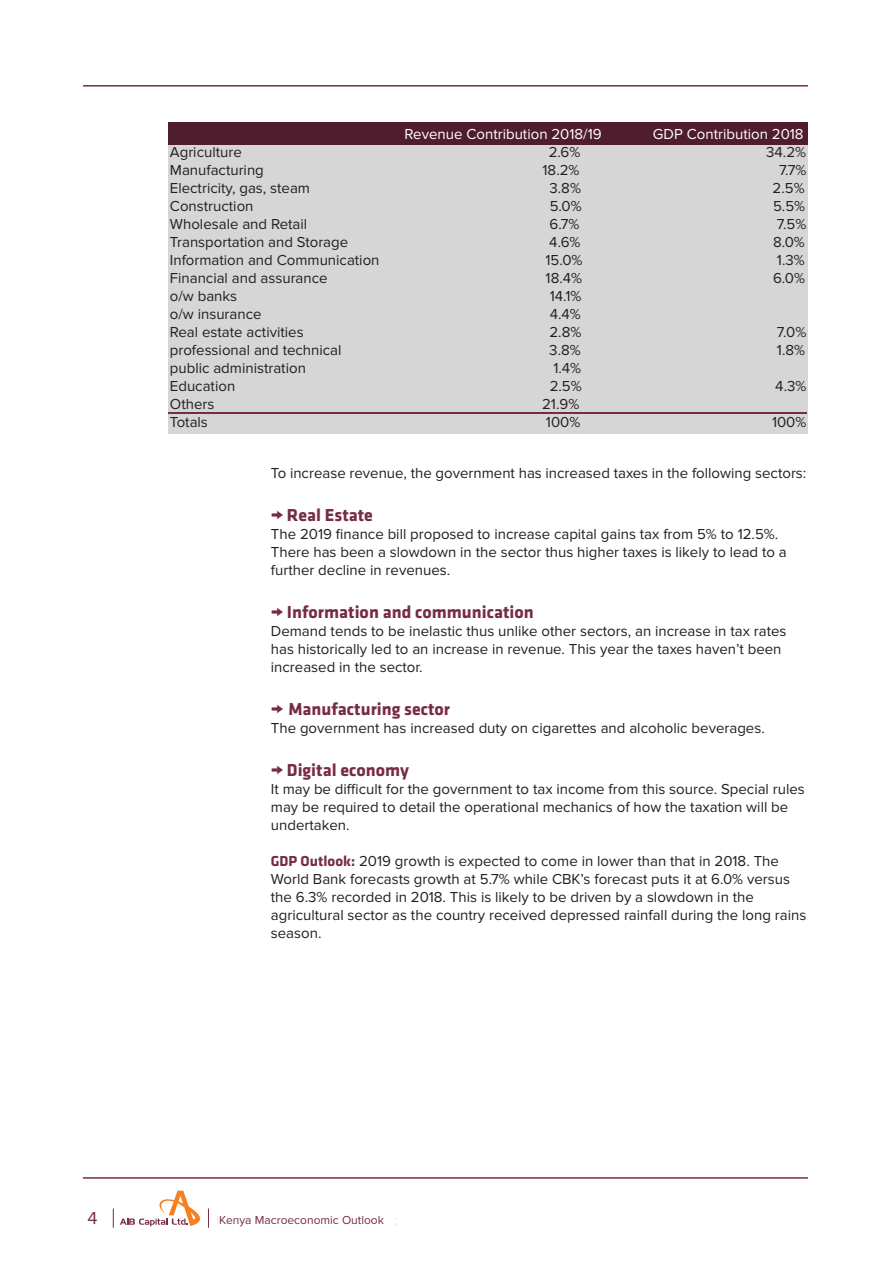
<style>
.page{position:relative;width:893px;height:1263px;background:#fff}
.page>*{position:absolute;margin:0;border:0;box-sizing:border-box;transform-origin:0 0}
.Tabs{font:700 18px "Klavika";color:#762c47}
.t1{font:18px "Proxima Nova";color:#762c47}
.Tabs-2{font:15px "Proxima Nova";color:#231f20}
.Tabs-3{font:15px "Proxima Nova";color:#fff}
.t2{font:700 13.5px "Proxima Nova";color:#762c47}
.Tabs-4{font:12px "Proxima Nova";color:#762c47}
.s1{font-family:"Proxima Nova";font-size:21px}
.s2{font-family:"Klavika";font-weight:700;color:#762c47}
</style>
<div class="page">
<hr style="left:83px;top:1177px;width:725px;height:2px;background:#762c47">
<hr style="left:83px;top:85px;width:725px;height:2px;background:#762c47">
<svg style="left:113px;top:1208px;width:1px;height:20px"></svg>
<svg style="left:120px;top:1191px;width:89px;height:37px"></svg>
<div style="left:168px;top:123px;width:640px;height:23px;background:#501d2f"></div>
<div style="left:168px;top:146px;width:640px;height:60px;background:#d6d6d6"></div>
<div style="left:168px;top:206px;width:640px;height:60px;background:#d6d6d6"></div>
<div style="left:168px;top:266px;width:640px;height:60px;background:#d6d6d6"></div>
<div style="left:168px;top:326px;width:640px;height:60px;background:#d6d6d6"></div>
<div style="left:168px;top:386px;width:640px;height:48px;background:#d6d6d6"></div>
<hr style="left:168px;top:412px;width:638px;height:2px;background:#762c47">
<p class="Tabs-3" style="left:405px;top:125px;width:199px">Revenue Contribution 2018/19</p>
<p class="Tabs-3" style="left:653px;top:125px;width:152px">GDP Contribution 2018</p>
<p class="Tabs-2" style="left:170px;top:143px;width:73px">Agriculture</p>
<p class="Tabs-2" style="left:549px;top:143px;width:33px">2.6%</p>
<p class="Tabs-2" style="left:766px;top:143px;width:41px">34.2%</p>
<p class="Tabs-2" style="left:170px;top:161px;width:96px">Manufacturing</p>
<p class="Tabs-2" style="left:543px;top:161px;width:39px">18.2%</p>
<p class="Tabs-2" style="left:779px;top:161px;width:29px">7.7%</p>
<p class="Tabs-2" style="left:170px;top:179px;width:142px">Electricity, gas, steam</p>
<p class="Tabs-2" style="left:549px;top:179px;width:33px">3.8%</p>
<p class="Tabs-2" style="left:772px;top:179px;width:34px">2.5%</p>
<p class="Tabs-2" style="left:170px;top:197px;width:85px">Construction</p>
<p class="Tabs-2" style="left:550px;top:197px;width:33px">5.0%</p>
<p class="Tabs-2" style="left:773px;top:197px;width:34px">5.5%</p>
<p class="Tabs-2" style="left:170px;top:215px;width:139px">Wholesale and Retail</p>
<p class="Tabs-2" style="left:549px;top:215px;width:32px">6.7%</p>
<p class="Tabs-2" style="left:777px;top:215px;width:31px">7.5%</p>
<p class="Tabs-2" style="left:170px;top:233px;width:180px">Transportation and Storage</p>
<p class="Tabs-2" style="left:549px;top:233px;width:33px">4.6%</p>
<p class="Tabs-2" style="left:773px;top:233px;width:33px">8.0%</p>
<p class="Tabs-2" style="left:170px;top:251px;width:211px">Information and Communication</p>
<p class="Tabs-2" style="left:545px;top:251px;width:39px">15.0%</p>
<p class="Tabs-2" style="left:777px;top:251px;width:29px">1.3%</p>
<p class="Tabs-2" style="left:170px;top:269px;width:159px">Financial and assurance</p>
<p class="Tabs-2" style="left:546px;top:269px;width:38px">18.4%</p>
<p class="Tabs-2" style="left:773px;top:269px;width:33px">6.0%</p>
<p class="Tabs-2" style="left:170px;top:287px;width:69px">o/w banks</p>
<p class="Tabs-2" style="left:550px;top:287px;width:33px">14.1%</p>
<p class="Tabs-2" style="left:170px;top:305px;width:93px">o/w insurance</p>
<p class="Tabs-2" style="left:550px;top:305px;width:33px">4.4%</p>
<p class="Tabs-2" style="left:170px;top:323px;width:135px">Real estate activities</p>
<p class="Tabs-2" style="left:549px;top:323px;width:33px">2.8%</p>
<p class="Tabs-2" style="left:777px;top:323px;width:31px">7.0%</p>
<p class="Tabs-2" style="left:170px;top:341px;width:173px">professional and technical</p>
<p class="Tabs-2" style="left:549px;top:341px;width:33px">3.8%</p>
<p class="Tabs-2" style="left:777px;top:341px;width:30px">1.8%</p>
<p class="Tabs-2" style="left:170px;top:359px;width:138px">public administration</p>
<p class="Tabs-2" style="left:553px;top:359px;width:29px">1.4%</p>
<p class="Tabs-2" style="left:170px;top:377px;width:67px">Education</p>
<p class="Tabs-2" style="left:550px;top:377px;width:34px">2.5%</p>
<p class="Tabs-2" style="left:775px;top:377px;width:33px">4.3%</p>
<p class="Tabs-2" style="left:170px;top:395px;width:46px">Others</p>
<p class="Tabs-2" style="left:542px;top:395px;width:39px">21.9%</p>
<p class="Tabs-2" style="left:170px;top:413px;width:40px">Totals</p>
<p class="Tabs-2" style="left:546px;top:413px;width:36px">100%</p>
<p class="Tabs-2" style="left:772px;top:413px;width:36px">100%</p>
<p class="Tabs-2" style="left:271px;top:464px;width:537px">To increase revenue, the government has increased taxes in the following sectors:</p>
<p class="Tabs" style="left:271px;top:505px;width:104px"><span class="s1">→</span> Real Estate</p>
<p class="Tabs-2" style="left:271px;top:525px;width:509px">The 2019 finance bill proposed to increase capital gains tax from 5% to 12.5%.</p>
<p class="Tabs-2" style="left:271px;top:543px;width:517px">There has been a slowdown in the sector thus higher taxes is likely to lead to a</p>
<p class="Tabs-2" style="left:271px;top:561px;width:181px">further decline in revenues.</p>
<p class="Tabs" style="left:271px;top:602px;width:264px"><span class="s1">→</span> Information and communication</p>
<p class="Tabs-2" style="left:271px;top:622px;width:517px">Demand tends to be inelastic thus unlike other sectors, an increase in tax rates</p>
<p class="Tabs-2" style="left:271px;top:640px;width:512px">has historically led to an increase in revenue. This year the taxes haven’t been</p>
<p class="Tabs-2" style="left:271px;top:658px;width:153px">increased in the sector.</p>
<p class="Tabs" style="left:271px;top:699px;width:181px"><span class="s1">→</span> Manufacturing sector</p>
<p class="Tabs-2" style="left:271px;top:719px;width:495px">The government has increased duty on cigarettes and alcoholic beverages.</p>
<p class="Tabs" style="left:271px;top:760px;width:140px"><span class="s1">→</span> Digital economy</p>
<p class="Tabs-2" style="left:271px;top:781px;width:535px">It may be difficult for the government to tax income from this source. Special rules</p>
<p class="Tabs-2" style="left:271px;top:799px;width:519px">may be required to detail the operational mechanics of how the taxation will be</p>
<p class="Tabs-2" style="left:271px;top:817px;width:80px">undertaken.</p>
<p class="Tabs-2" style="left:271px;top:853px;width:510px"><span class="s2">GDP Outlook:</span> 2019 growth is expected to come in lower than that in 2018. The</p>
<p class="Tabs-2" style="left:271px;top:871px;width:521px">World Bank forecasts growth at 5.7% while CBK’s forecast puts it at 6.0% versus</p>
<p class="Tabs-2" style="left:271px;top:889px;width:485px">the 6.3% recorded in 2018. This is likely to be driven by a slowdown in the</p>
<p class="Tabs-2" style="left:271px;top:907px;width:537px">agricultural sector as the country received depressed rainfall during the long rains</p>
<p class="Tabs-2" style="left:271px;top:925px;width:52px">season.</p>
<p class="t1" style="left:88px;top:1207px;width:12px">4</p>
<p class="t2" style="left:217px;top:1212px;width:180px">Kenya Banking Sector Report</p>
<p class="Tabs-4" style="left:219px;top:1213px;width:166px">Kenya Macroeconomic Outlook</p>
</div>
